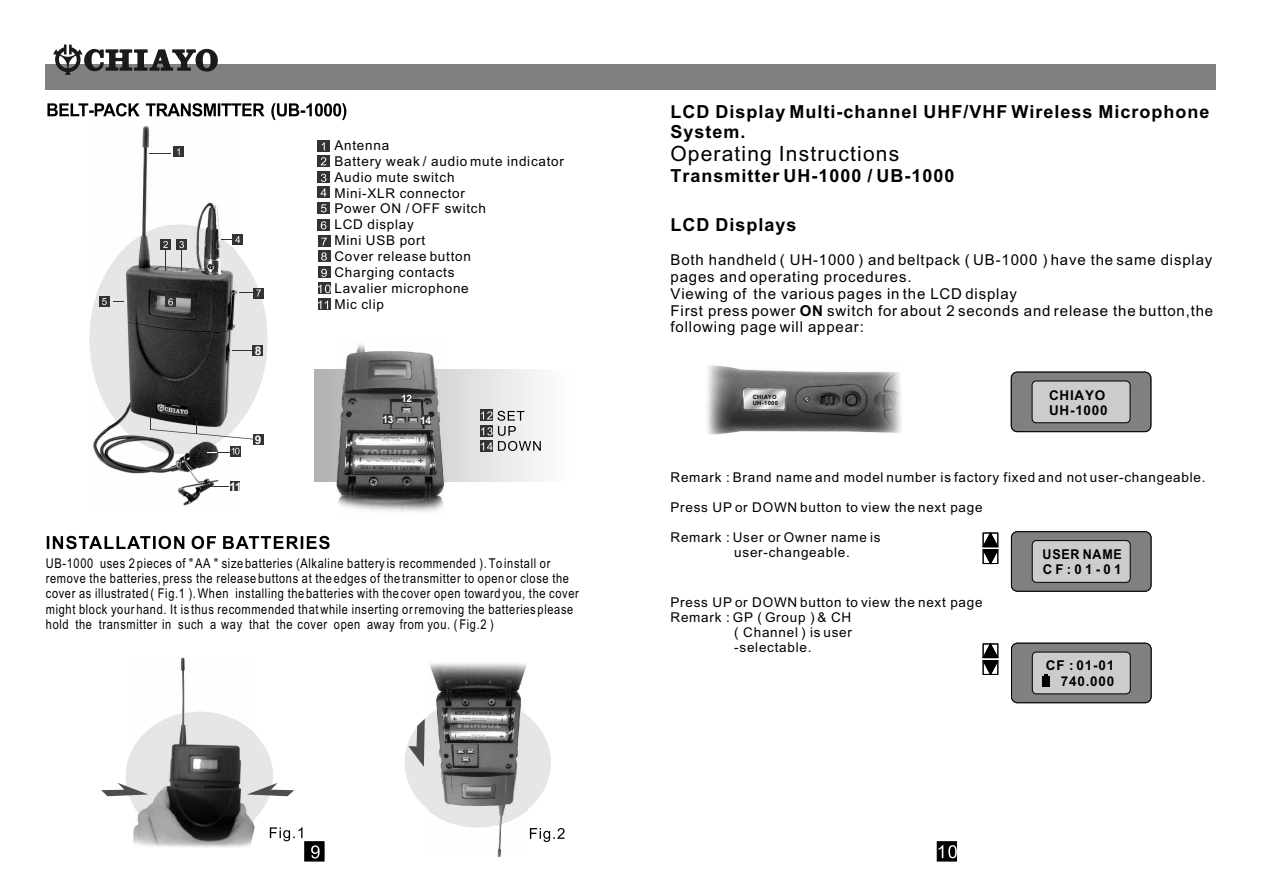
<style>
.page{position:relative;width:1263px;height:894px;background:#fff}
.page>*{position:absolute;margin:0;border:0;box-sizing:border-box;transform-origin:0 0}
.t1{font:21px "Arial";letter-spacing:.055em;color:#000}
.t2{font:700 18px/20.1px "Arial";letter-spacing:.055em;color:#000}
.t3{font:15px/16.8px "Arial";letter-spacing:.055em;color:#000}
.t4{font:13.5px/15.3px "Arial Narrow";letter-spacing:.045em;color:#000}
.t5{font:13.5px/15.9px "Arial";letter-spacing:.055em;color:#000}
.t6{font:700 13.5px/15.1px "Arial";letter-spacing:.055em;color:#000}
.t7{font:700 13.5px/15.1px "Arial";letter-spacing:.055em;color:#000;scale:.92 1}
.t8{font:700 12px "Arial";color:#fff}
.t9{font:700 10.2px "Arial";color:#fff}
.t10{font:700 5.85px/6.6px "Arial";letter-spacing:.055em;color:#000}
.s1{font-weight:700}
</style>
<div class="page">
<div style="left:405px;top:698px;width:146px;height:129px;background:#e6e6e6;border-radius:50%"></div>
<div style="left:126px;top:712px;width:147px;height:129px;background:#e6e6e6;border-radius:50%"></div>
<div style="left:90px;top:225px;width:178px;height:229px;background:#e6e6e6;border-radius:50%"></div>
<img style="left:133px;top:657px;width:121px;height:190px">
<img style="left:89px;top:127px;width:148px;height:379px">
<img style="left:314px;top:369px;width:223px;height:113px">
<img style="left:337px;top:343px;width:110px;height:169px">
<svg style="left:47px;top:103px;width:299px;height:17px"></svg>
<svg style="left:47px;top:536px;width:283px;height:13px"></svg>
<svg style="left:247px;top:783px;width:47px;height:13px"></svg>
<svg style="left:408px;top:719px;width:17px;height:48px"></svg>
<div style="left:252px;top:345px;width:11px;height:11px;background:#333"></div>
<div style="left:253px;top:434px;width:10px;height:10px;background:#333"></div>
<div style="left:160px;top:239px;width:11px;height:11px;background:#333"></div>
<svg style="left:163px;top:241px;width:5px;height:29px"></svg>
<div style="left:176px;top:239px;width:11px;height:11px;background:#333"></div>
<svg style="left:179px;top:241px;width:5px;height:29px"></svg>
<div style="left:233px;top:234px;width:10px;height:11px;background:#333"></div>
<svg style="left:222px;top:236px;width:18px;height:7px"></svg>
<div style="left:99px;top:296px;width:10px;height:11px;background:#333"></div>
<svg style="left:102px;top:298px;width:5px;height:7px"></svg>
<svg style="left:149px;top:153px;width:21px;height:1px"></svg>
<div style="left:173px;top:147px;width:11px;height:10px;background:#333"></div>
<svg style="left:177px;top:148px;width:3px;height:7px"></svg>
<svg style="left:150px;top:416px;width:103px;height:23px"></svg>
<svg style="left:232px;top:350px;width:20px;height:1px"></svg>
<svg style="left:253px;top:288px;width:11px;height:10px"></svg>
<svg style="left:239px;top:290px;width:22px;height:7px"></svg>
<svg style="left:231px;top:447px;width:10px;height:10px"></svg>
<svg style="left:210px;top:486px;width:19px;height:1px"></svg>
<div style="left:231px;top:481px;width:9px;height:10px;background:#333"></div>
<svg style="left:208px;top:448px;width:31px;height:7px"></svg>
<div style="left:165px;top:297px;width:11px;height:10px;background:#333"></div>
<svg style="left:168px;top:298px;width:5px;height:8px"></svg>
<svg style="left:317px;top:155px;width:13px;height:12px"></svg>
<svg style="left:321px;top:157px;width:5px;height:8px"></svg>
<div style="left:317px;top:171px;width:13px;height:12px;background:#333"></div>
<svg style="left:321px;top:174px;width:5px;height:8px"></svg>
<div style="left:317px;top:186px;width:13px;height:12px;background:#333"></div>
<svg style="left:321px;top:188px;width:5px;height:8px"></svg>
<div style="left:317px;top:202px;width:13px;height:12px;background:#333"></div>
<svg style="left:321px;top:204px;width:6px;height:8px"></svg>
<div style="left:317px;top:219px;width:13px;height:12px;background:#333"></div>
<svg style="left:321px;top:221px;width:5px;height:8px"></svg>
<div style="left:318px;top:235px;width:12px;height:12px;background:#333"></div>
<svg style="left:321px;top:238px;width:6px;height:8px"></svg>
<div style="left:318px;top:250px;width:12px;height:12px;background:#333"></div>
<svg style="left:321px;top:252px;width:6px;height:9px"></svg>
<div style="left:318px;top:266px;width:12px;height:12px;background:#333"></div>
<svg style="left:321px;top:269px;width:6px;height:8px"></svg>
<div style="left:317px;top:140px;width:13px;height:12px;background:#333"></div>
<svg style="left:322px;top:142px;width:3px;height:8px"></svg>
<svg style="left:318px;top:282px;width:12px;height:12px"></svg>
<svg style="left:318px;top:285px;width:13px;height:8px"></svg>
<svg style="left:318px;top:298px;width:12px;height:12px"></svg>
<svg style="left:318px;top:301px;width:10px;height:8px"></svg>
<div style="left:402px;top:393px;width:10px;height:10px;background:#333"></div>
<div style="left:383px;top:414px;width:10px;height:10px;background:#333"></div>
<div style="left:421px;top:415px;width:10px;height:10px;background:#333"></div>
<div style="left:305px;top:842px;width:19px;height:19px;background:#000"></div>
<svg style="left:311px;top:845px;width:9px;height:14px"></svg>
<svg style="left:530px;top:828px;width:35px;height:14px"></svg>
<svg style="left:270px;top:827px;width:33px;height:14px"></svg>
<div style="left:937px;top:842px;width:20px;height:19px;background:#000;border:1px solid #000"></div>
<svg style="left:939px;top:845px;width:18px;height:13px"></svg>
<div style="left:45px;top:64px;width:1171px;height:25px;background:#808080"></div>
<svg style="left:53px;top:45px;width:165px;height:30px"></svg>
<div style="left:481px;top:409px;width:12px;height:12px;background:#333"></div>
<svg style="left:481px;top:411px;width:60px;height:40px"></svg>
<div style="left:1011px;top:372px;width:140px;height:60px;background:#808080;border:1px solid #000;border-radius:6px"></div>
<div style="left:1032px;top:381px;width:98px;height:42px;background:#ccc;border:1px solid #000;border-radius:4px"></div>
<div style="left:1011px;top:532px;width:140px;height:59px;background:#808080;border:1px solid #000;border-radius:6px"></div>
<div style="left:1032px;top:540px;width:98px;height:43px;background:#ccc;border:1px solid #000;border-radius:4px"></div>
<svg style="left:983px;top:533px;width:15px;height:31px"></svg>
<img style="left:428px;top:663px;width:100px;height:193px">
<svg style="left:101px;top:783px;width:47px;height:13px"></svg>
<img style="left:707px;top:366px;width:194px;height:69px">
<img style="left:744px;top:390px;width:41px;height:20px;border-radius:2px">
<svg style="left:983px;top:644px;width:15px;height:31px"></svg>
<div style="left:1011px;top:643px;width:140px;height:60px;background:#808080;border:1px solid #000;border-radius:6px"></div>
<div style="left:1032px;top:652px;width:98px;height:42px;background:#ccc;border:1px solid #000;border-radius:4px"></div>
<div style="left:1043px;top:676px;width:7px;height:11px;background:#000"></div>
<p class="t8" style="left:255px;top:346px;width:8px">8</p>
<p class="t8" style="left:230px;top:482px;width:14px">11</p>
<p class="t8" style="left:255px;top:435px;width:8px">9</p>
<p class="t5" style="left:334px;top:138px;width:231px">Antenna<br>Battery weak / audio mute indicator<br>Audio mute switch<br>Mini-XLR connector<br>Power ON / OFF switch<br>LCD display<br>Mini USB port<br>Cover release button<br>Charging contacts<br>Lavalier microphone<br>Mic clip</p>
<p class="t9" style="left:401px;top:394px;width:13px">12</p>
<p class="t9" style="left:382px;top:416px;width:13px">13</p>
<p class="t9" style="left:420px;top:416px;width:13px">14</p>
<p class="t4" style="left:46px;top:557px;width:534px">UB-1000 uses 2 pieces of " AA " size batteries (Alkaline battery is recommended ). To install or remove the batteries, press the release buttons at the edges of the transmitter to open or close the cover as illustrated ( Fig.1 ). When installing the batteries with the cover open toward you, the cover might block your hand. It is thus recommended that while inserting or removing the batteries please hold the transmitter in such a way that the cover open away from you. ( Fig.2 )</p>
<h2 class="t2" style="left:670px;top:103px;width:541px">LCD Display Multi-channel UHF/VHF Wireless Microphone<br>System.</h2>
<h1 class="t1" style="left:670px;top:146px;width:230px">Operating Instructions</h1>
<h2 class="t2" style="left:670px;top:167px;width:286px">Transmitter UH-1000 / UB-1000</h2>
<h2 class="t2" style="left:671px;top:216px;width:128px">LCD Displays</h2>
<p class="t3" style="left:671px;top:253px;width:544px">Both handheld ( UH-1000 ) and beltpack ( UB-1000 ) have the same display pages and operating procedures.<br>Viewing of the various pages in the LCD display<br>First press power <span class="s1">ON</span> switch for about 2 seconds and release the button,the following page will appear:</p>
<p class="t10" style="left:753px;top:394px;width:27px">CHIAYO<br>UH-1000</p>
<p class="t6" style="left:1049px;top:389px;width:60px">CHIAYO<br>UH-1000</p>
<p class="t5" style="left:671px;top:470px;width:537px">Remark : Brand name and model number is factory fixed and not user-changeable.</p>
<p class="t5" style="left:671px;top:500px;width:314px">Press UP or DOWN button to view the next page</p>
<p class="t5" style="left:734px;top:531px;width:148px;line-height:15.1px;text-indent:-64px">Remark : User or Owner name is user-changeable.</p>
<p class="t5" style="left:671px;top:596px;width:314px">Press UP or DOWN button to view the next page</p>
<p class="t5" style="left:671px;top:611px;width:182px">Remark : GP ( Group ) &amp; CH</p>
<p class="t5" style="left:734px;top:626px;width:119px">( Channel ) is user</p>
<p class="t5" style="left:734px;top:641px;width:79px">-selectable.</p>
<p class="t6" style="left:1059px;top:546px;width:44px">USER<br>NAME</p>
<p class="t7" style="left:1043px;top:548px;width:88px">USER NAME<br>CF:01-01</p>
<p class="t6" style="left:1061px;top:659px;width:55px;text-indent:-15px">CF :<br>740.000</p>
<p class="t6" style="left:1049px;top:660px;width:71px">CH : 01-01</p>
<p class="t6" style="left:1068px;top:675px;width:55px">80. 0</p>
</div>
